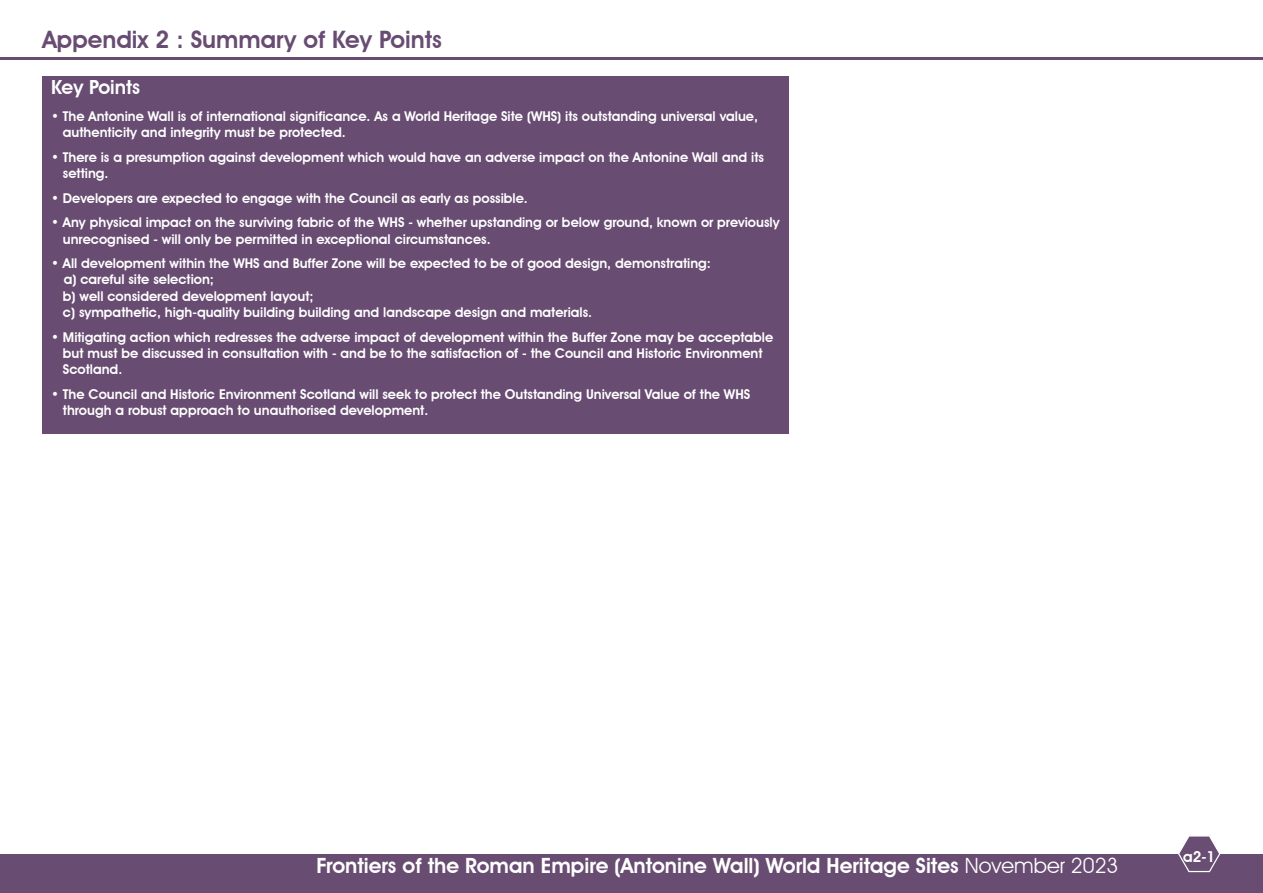
<style>
.page{position:relative;width:1263px;height:893px;background:#fff}
.page>*{position:absolute;margin:0;border:0;box-sizing:border-box;transform-origin:0 0}
.Heading{font:600 24px "Avant Garde IT Cby BT";color:#684c72}
.t1{font:600 21px "Avant Garde IT Cby BT";color:#fff}
.Policy_Box_Headings{font:600 19.5px "Avant Garde IT Cby BT";color:#fff}
.Listed_Building_figure_text{font:600 15px "Avant Garde IT Cby BT";color:#fff}
.Policy_Text{font:600 13.5px/16.2px "Avant Garde IT Cby BT";color:#fff}
.s1{font-weight:400}
</style>
<div class="page">
<div style="left:0;top:855px;width:1263px;height:38px;background:#684c72"></div>
<hr style="left:0;top:57px;width:1263px;height:3px;background:#684c72">
<svg style="left:1178px;top:836px;width:42px;height:36px"></svg>
<div style="left:43px;top:77px;width:746px;height:357px;background:#684c72"></div>
<h1 class="Heading" style="left:43px;top:25px;width:401px">Appendix 2 : Summary of Key Points</h1>
<p class="Policy_Box_Headings" style="left:51px;top:76px;width:91px">Key Points</p>
<p class="Policy_Text" style="left:63px;top:108px;width:697px;text-indent:-12px">• The Antonine Wall is of international significance. As a World Heritage Site (WHS) its outstanding universal value, authenticity and integrity must be protected.</p>
<p class="Policy_Text" style="left:63px;top:149px;width:703px;text-indent:-12px">• There is a presumption against development which would have an adverse impact on the Antonine Wall and its setting.</p>
<p class="Policy_Text" style="left:51px;top:190px;width:478px">• Developers are expected to engage with the Council as early as possible.</p>
<p class="Policy_Text" style="left:63px;top:214px;width:718px;text-indent:-12px">• Any physical impact on the surviving fabric of the WHS - whether upstanding or below ground, known or previously unrecognised - will only be permitted in exceptional circumstances.</p>
<p class="Policy_Text" style="left:63px;top:255px;width:650px;text-indent:-12px">• All development within the WHS and Buffer Zone will be expected to be of good design, demonstrating: a) careful site selection;<br>b) well considered development layout;<br>c) sympathetic, high-quality building building and landscape design and materials.</p>
<p class="Policy_Text" style="left:63px;top:329px;width:712px;text-indent:-12px">• Mitigating action which redresses the adverse impact of development within the Buffer Zone may be acceptable but must be discussed in consultation with - and be to the satisfaction of - the Council and Historic Environment<br>Scotland.</p>
<p class="Policy_Text" style="left:63px;top:386px;width:689px;text-indent:-12px">• The Council and Historic Environment Scotland will seek to protect the Outstanding Universal Value of the WHS through a robust approach to unauthorised development.</p>
<h2 class="t1" style="left:316px;top:853px;width:803px">Frontiers of the Roman Empire (Antonine Wall) World Heritage Sites <span class="s1">November 2023</span></h2>
<p class="Listed_Building_figure_text" style="left:1183px;top:847px;width:34px">a2-1</p>
</div>
